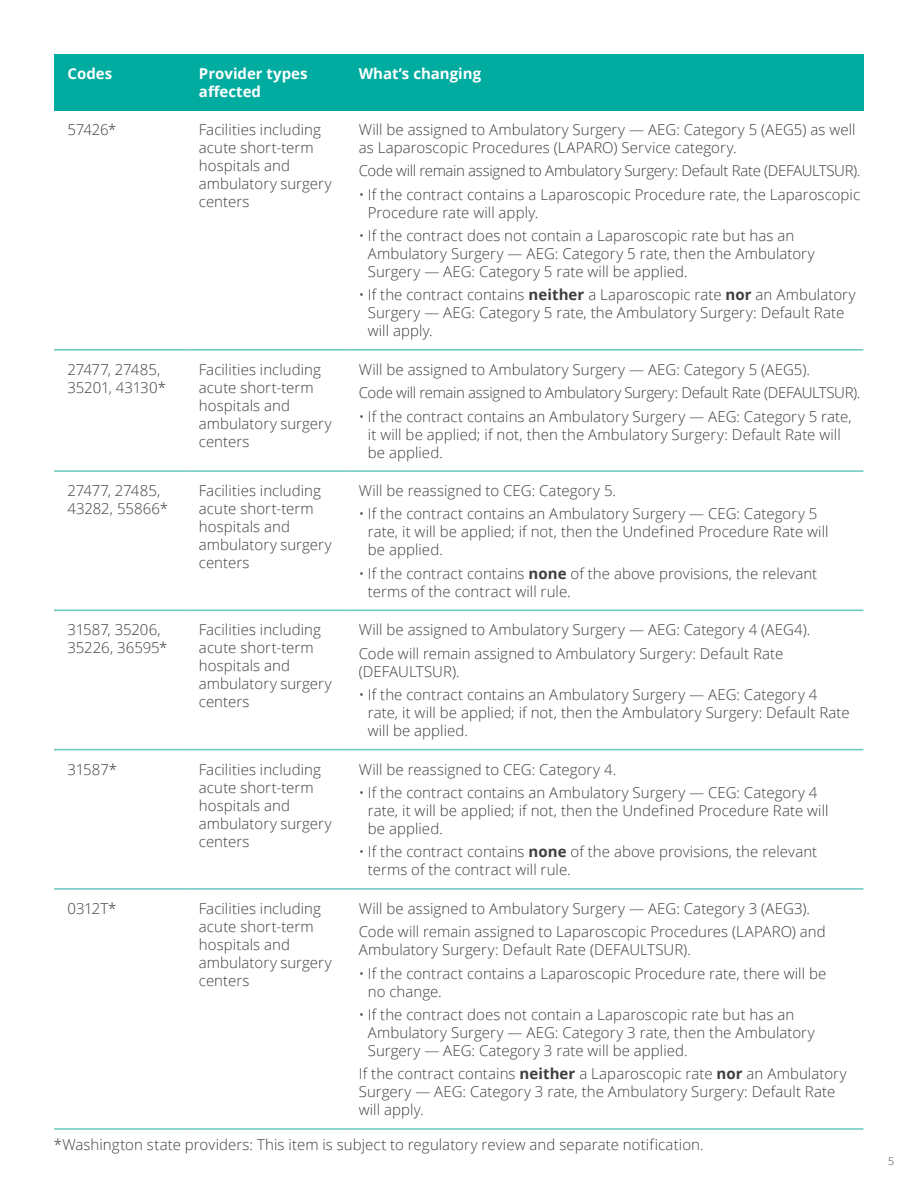
<style>
.page{position:relative;width:918px;height:1188px;background:#fff}
.page>*{position:absolute;margin:0;border:0;box-sizing:border-box;transform-origin:0 0}
.t1{font:300 15px/18px "Open Sans";letter-spacing:.005em;color:#3e3e3f}
.t2{font:300 15px "Open Sans";letter-spacing:-.02em;color:#3e3e3f}
.t3{font:700 15px/18px "Open Sans";color:#fff}
.t4{font:300 15px/18px "Open Sans";letter-spacing:-.015em;color:#3e3e3f}
.t5{font:300 10.5px "Open Sans";color:#3e3e3f}
.s1{font-weight:700}
</style>
<div class="page">
<hr style="left:345px;top:349px;width:518px;height:2px;background:#67c7c0">
<hr style="left:345px;top:470px;width:518px;height:2px;background:#67c7c0">
<hr style="left:345px;top:610px;width:518px;height:1px;background:#67c7c0">
<hr style="left:345px;top:749px;width:518px;height:1px;background:#67c7c0">
<hr style="left:345px;top:888px;width:518px;height:2px;background:#67c7c0">
<hr style="left:345px;top:1128px;width:518px;height:2px;background:#67c7c0">
<hr style="left:54px;top:349px;width:131px;height:2px;background:#67c7c0">
<hr style="left:54px;top:470px;width:131px;height:2px;background:#67c7c0">
<hr style="left:54px;top:610px;width:131px;height:1px;background:#67c7c0">
<hr style="left:54px;top:749px;width:131px;height:1px;background:#67c7c0">
<hr style="left:54px;top:888px;width:131px;height:2px;background:#67c7c0">
<hr style="left:54px;top:1128px;width:131px;height:2px;background:#67c7c0">
<hr style="left:185px;top:349px;width:160px;height:2px;background:#67c7c0">
<hr style="left:185px;top:470px;width:160px;height:2px;background:#67c7c0">
<hr style="left:185px;top:610px;width:160px;height:1px;background:#67c7c0">
<hr style="left:185px;top:749px;width:160px;height:1px;background:#67c7c0">
<hr style="left:185px;top:888px;width:160px;height:2px;background:#67c7c0">
<hr style="left:185px;top:1128px;width:160px;height:2px;background:#67c7c0">
<div style="left:54px;top:54px;width:131px;height:56px;background:#00aca0"></div>
<div style="left:185px;top:54px;width:160px;height:56px;background:#00aca0"></div>
<div style="left:345px;top:54px;width:518px;height:56px;background:#00aca0"></div>
<p class="t3" style="left:68px;top:64px;width:46px">Codes</p>
<p class="t3" style="left:199px;top:64px;width:110px">Provider types affected</p>
<p class="t3" style="left:359px;top:64px;width:124px">What’s changing</p>
<p class="t1" style="left:68px;top:120px;width:51px">57426*</p>
<p class="t1" style="left:199px;top:120px;width:134px">Facilities including acute short-term hospitals and ambulatory surgery centers</p>
<p class="t1" style="left:359px;top:120px;width:498px">Will be assigned to Ambulatory Surgery — AEG: Category 5 (AEG5) as well as Laparoscopic Procedures (LAPARO) Service category.</p>
<p class="t2" style="left:359px;top:160px;width:503px">Code will remain assigned to Ambulatory Surgery: Default Rate (DEFAULTSUR).</p>
<p class="t1" style="left:368px;top:185px;width:494px;text-indent:-9px">• If the contract contains a Laparoscopic Procedure rate, the Laparoscopic<br>Procedure rate will apply.</p>
<p class="t1" style="left:368px;top:226px;width:449px;text-indent:-9px">• If the contract does not contain a Laparoscopic rate but has an<br>Ambulatory Surgery — AEG: Category 5 rate, then the Ambulatory<br>Surgery — AEG: Category 5 rate will be applied.</p>
<p class="t1" style="left:368px;top:285px;width:489px;text-indent:-9px">• If the contract contains <span class="s1">neither</span> a Laparoscopic rate <span class="s1">nor</span> an Ambulatory<br>Surgery — AEG: Category 5 rate, the Ambulatory Surgery: Default Rate will apply.</p>
<p class="t4" style="left:68px;top:360px;width:100px">27477, 27485,<br>35201, 43130*</p>
<p class="t1" style="left:199px;top:360px;width:134px">Facilities including acute short-term hospitals and ambulatory surgery centers</p>
<p class="t1" style="left:359px;top:360px;width:453px">Will be assigned to Ambulatory Surgery — AEG: Category 5 (AEG5).</p>
<p class="t2" style="left:359px;top:382px;width:503px">Code will remain assigned to Ambulatory Surgery: Default Rate (DEFAULTSUR).</p>
<p class="t1" style="left:368px;top:407px;width:485px;text-indent:-9px">• If the contract contains an Ambulatory Surgery — AEG: Category 5 rate, it will be applied; if not, then the Ambulatory Surgery: Default Rate will be applied.</p>
<p class="t1" style="left:68px;top:481px;width:102px">27477, 27485,<br>43282, 55866*</p>
<p class="t1" style="left:199px;top:481px;width:134px">Facilities including acute short-term hospitals and ambulatory surgery centers</p>
<p class="t1" style="left:359px;top:481px;width:259px">Will be reassigned to CEG: Category 5.</p>
<p class="t1" style="left:368px;top:505px;width:462px;text-indent:-9px">• If the contract contains an Ambulatory Surgery — CEG: Category 5 rate, it will be applied; if not, then the Undefined Procedure Rate will be applied.</p>
<p class="t1" style="left:368px;top:564px;width:451px;text-indent:-9px">• If the contract contains <span class="s1">none</span> of the above provisions, the relevant terms of the contract will rule.</p>
<p class="t1" style="left:67px;top:620px;width:101px">31587, 35206,<br>35226, 36595*</p>
<p class="t1" style="left:199px;top:620px;width:134px">Facilities including acute short-term hospitals and ambulatory surgery centers</p>
<p class="t1" style="left:359px;top:620px;width:453px">Will be assigned to Ambulatory Surgery — AEG: Category 4 (AEG4).</p>
<p class="t1" style="left:359px;top:644px;width:426px">Code will remain assigned to Ambulatory Surgery: Default Rate (DEFAULTSUR).</p>
<p class="t1" style="left:368px;top:685px;width:483px;text-indent:-9px">• If the contract contains an Ambulatory Surgery — AEG: Category 4 rate, it will be applied; if not, then the Ambulatory Surgery: Default Rate will be applied.</p>
<p class="t1" style="left:67px;top:760px;width:51px">31587*</p>
<p class="t1" style="left:199px;top:760px;width:134px">Facilities including acute short-term hospitals and ambulatory surgery centers</p>
<p class="t1" style="left:359px;top:760px;width:259px">Will be reassigned to CEG: Category 4.</p>
<p class="t1" style="left:368px;top:783px;width:462px;text-indent:-9px">• If the contract contains an Ambulatory Surgery — CEG: Category 4 rate, it will be applied; if not, then the Undefined Procedure Rate will be applied.</p>
<p class="t1" style="left:368px;top:843px;width:451px;text-indent:-9px">• If the contract contains <span class="s1">none</span> of the above provisions, the relevant terms of the contract will rule.</p>
<p class="t1" style="left:67px;top:899px;width:50px">0312T*</p>
<p class="t1" style="left:199px;top:899px;width:134px">Facilities including acute short-term hospitals and ambulatory surgery centers</p>
<p class="t1" style="left:359px;top:899px;width:453px">Will be assigned to Ambulatory Surgery — AEG: Category 3 (AEG3).</p>
<p class="t1" style="left:359px;top:922px;width:468px">Code will remain assigned to Laparoscopic Procedures (LAPARO) and<br>Ambulatory Surgery: Default Rate (DEFAULTSUR).</p>
<p class="t1" style="left:368px;top:964px;width:460px;text-indent:-9px">• If the contract contains a Laparoscopic Procedure rate, there will be no change.</p>
<p class="t1" style="left:368px;top:1005px;width:449px;text-indent:-9px">• If the contract does not contain a Laparoscopic rate but has an<br>Ambulatory Surgery — AEG: Category 3 rate, then the Ambulatory<br>Surgery — AEG: Category 3 rate will be applied.</p>
<p class="t1" style="left:359px;top:1065px;width:489px">If the contract contains <span class="s1">neither</span> a Laparoscopic rate <span class="s1">nor</span> an Ambulatory<br>Surgery — AEG: Category 3 rate, the Ambulatory Surgery: Default Rate will apply.</p>
<p class="t1" style="left:54px;top:1135px;width:651px">*Washington state providers: This item is subject to regulatory review and separate notification.</p>
<p class="t5" style="left:888px;top:1154px;width:7px">5</p>
</div>
